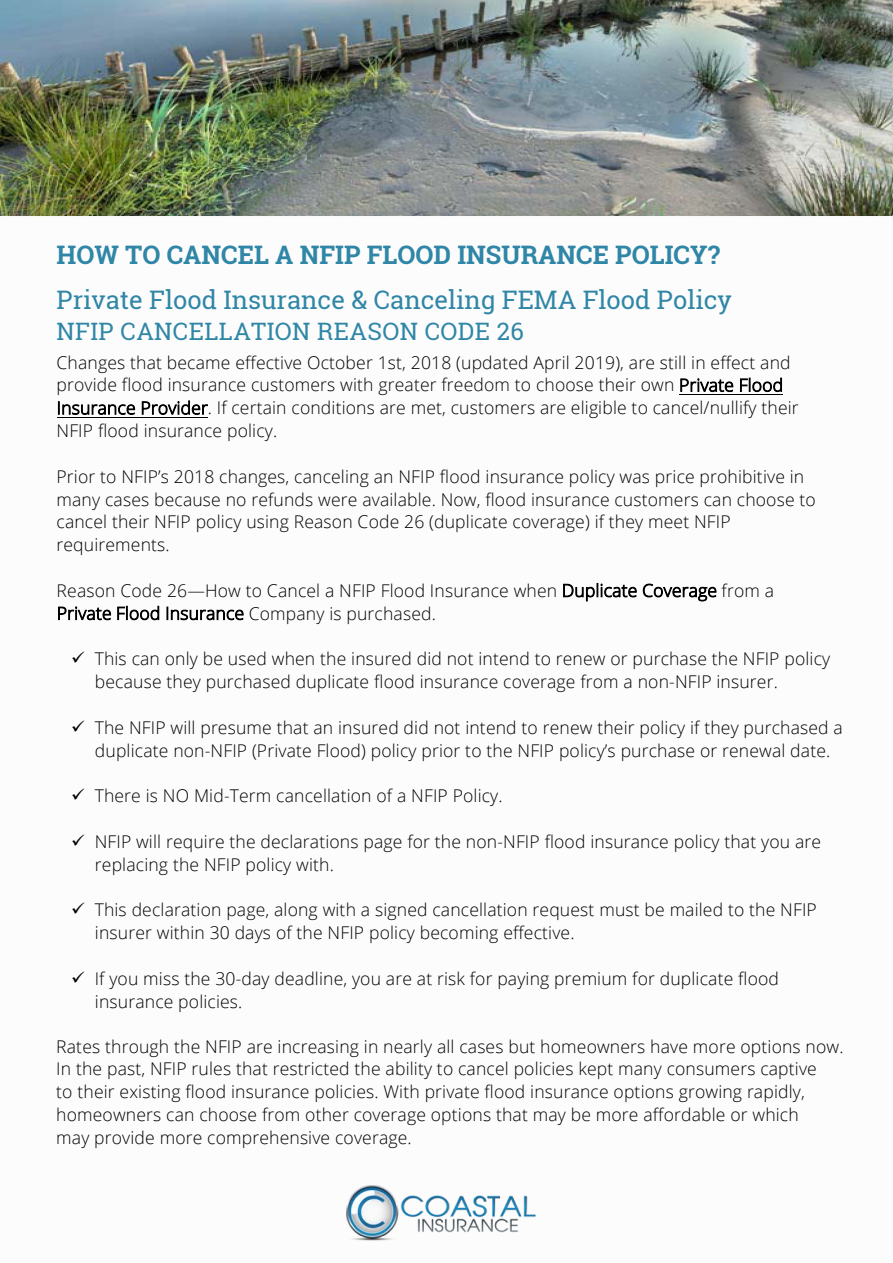
<style>
.page{position:relative;width:893px;height:1263px;background:#fff}
.page>*{position:absolute;margin:0;border:0;box-sizing:border-box;transform-origin:0 0}
.t1{font:25.5px "Roboto Slab";color:#2f86a6}
.t2{font:700 25.5px "Roboto Slab";color:#2f86a6}
.t3{font:24px "Roboto Slab";letter-spacing:.015em;color:#2f86a6}
.t4{font:300 17.55px/22.8px "Open Sans";letter-spacing:.01em;color:#000}
</style>
<div class="page">
<img style="left:0;top:0;width:891px;height:217px">
<hr style="left:57px;top:417px;width:150px;height:1px;background:#000">
<hr style="left:679px;top:394px;width:104px;height:1px;background:#000">
<img style="left:347px;top:1186px;width:190px;height:54px">
<h1 class="t2" style="left:56px;top:237px;width:665px">HOW TO CANCEL A NFIP FLOOD INSURANCE POLICY?</h1>
<h1 class="t1" style="left:56px;top:282px;width:677px">Private Flood Insurance &amp; Canceling FEMA Flood Policy</h1>
<h2 class="t3" style="left:56px;top:315px;width:469px">NFIP CANCELLATION REASON CODE 26</h2>
<p class="t4" style="left:57px;top:350px;width:744px">Changes that became effective October 1st, 2018 (updated April 2019), are still in effect and provide flood insurance customers with greater freedom to choose their own Private Flood Insurance Provider. If certain conditions are met, customers are eligible to cancel/nullify their NFIP flood insurance policy.</p>
<p class="t4" style="left:57px;top:464px;width:761px">Prior to NFIP’s 2018 changes, canceling an NFIP flood insurance policy was price prohibitive in many cases because no refunds were available. Now, flood insurance customers can choose to cancel their NFIP policy using Reason Code 26 (duplicate coverage) if they meet NFIP requirements.</p>
<p class="t4" style="left:57px;top:578px;width:719px">Reason Code 26—How to Cancel a NFIP Flood Insurance when Duplicate Coverage from a<br>Private Flood Insurance Company is purchased.</p>
<p class="t4" style="left:95px;top:647px;width:737px;text-indent:-24px">✓ This can only be used when the insured did not intend to renew or purchase the NFIP policy because they purchased duplicate flood insurance coverage from a non-NFIP insurer.</p>
<p class="t4" style="left:95px;top:715px;width:749px;text-indent:-24px">✓ The NFIP will presume that an insured did not intend to renew their policy if they purchased a duplicate non-NFIP (Private Flood) policy prior to the NFIP policy’s purchase or renewal date.</p>
<p class="t4" style="left:71px;top:784px;width:433px">✓ There is NO Mid-Term cancellation of a NFIP Policy.</p>
<p class="t4" style="left:95px;top:830px;width:728px;text-indent:-24px">✓ NFIP will require the declarations page for the non-NFIP flood insurance policy that you are replacing the NFIP policy with.</p>
<p class="t4" style="left:95px;top:898px;width:723px;text-indent:-24px">✓ This declaration page, along with a signed cancellation request must be mailed to the NFIP insurer within 30 days of the NFIP policy becoming effective.</p>
<p class="t4" style="left:95px;top:966px;width:686px;text-indent:-24px">✓ If you miss the 30-day deadline, you are at risk for paying premium for duplicate flood insurance policies.</p>
<p class="t4" style="left:56px;top:1034px;width:789px">Rates through the NFIP are increasing in nearly all cases but homeowners have more options now.<br>In the past, NFIP rules that restricted the ability to cancel policies kept many consumers captive<br>to their existing flood insurance policies. With private flood insurance options growing rapidly, homeowners can choose from other coverage options that may be more affordable or which<br>may provide more comprehensive coverage.</p>
</div>
